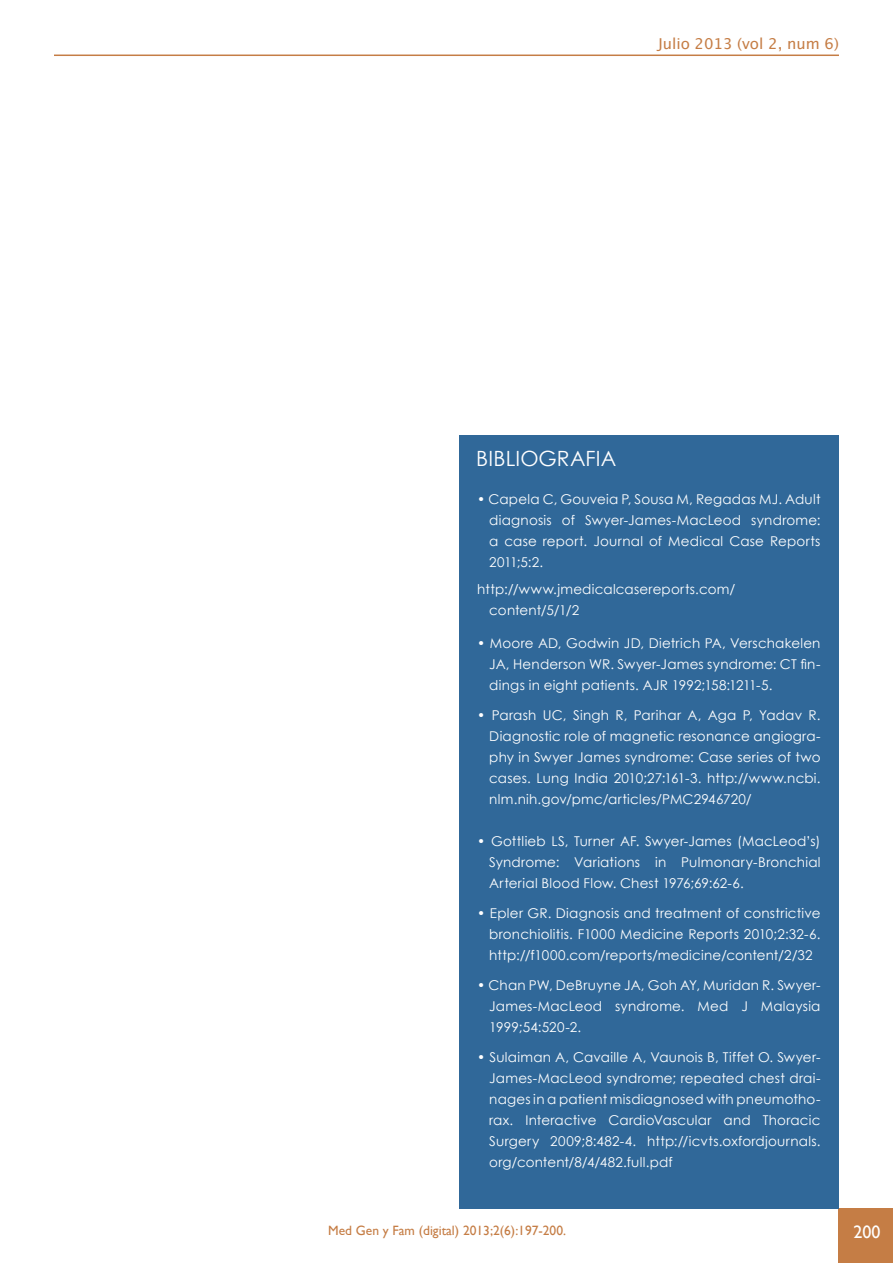
<style>
.page{position:relative;width:893px;height:1263px;background:#fff}
.page>*{position:absolute;margin:0;border:0;box-sizing:border-box;transform-origin:0 0}
.Bibliografía_título{font:21px "Century Gothic";letter-spacing:.005em;color:#fff}
.t1{font:18px "Gill Sans";color:#fff}
.t2{font:15px "Lucida Grande";color:#c57d45}
.Bibliografía{font:13.5px/21px "Century Gothic";letter-spacing:.015em;color:#fff;text-align:justify}
.t3{font:13.5px "Gill Sans";color:#c57d45}
</style>
<div class="page">
<hr style="left:54px;top:55px;width:785px;height:1px;background:#c57d45">
<div style="left:839px;top:1209px;width:54px;height:54px;background:#c57d45"></div>
<div style="left:459px;top:435px;width:380px;height:774px;background:#306899"></div>
<p class="t2" style="left:658px;top:35px;width:182px">Julio 2013 (vol 2, num 6)</p>
<p class="Bibliografía_título" style="left:476px;top:444px;width:141px">BIBLIOGRAFIA</p>
<p class="Bibliografía" style="left:489px;top:488px;width:333px;text-indent:-12px">• Capela C, Gouveia P, Sousa M, Regadas MJ. Adult diagnosis of Swyer-James-MacLeod syndrome: a case report. Journal of Medical Case Reports 2011;5:2.</p>
<p class="Bibliografía" style="left:489px;top:578px;width:248px;text-indent:-12px">http://www.jmedicalcasereports.com/ content/5/1/2</p>
<p class="Bibliografía" style="left:489px;top:632px;width:333px;text-indent:-12px">• Moore AD, Godwin JD, Dietrich PA, Verschakelen JA, Henderson WR. Swyer-James syndrome: CT fin&shy;dings in eight patients. AJR 1992;158:1211-5.</p>
<p class="Bibliografía" style="left:489px;top:704px;width:333px;text-indent:-12px">• Parash UC, Singh R, Parihar A, Aga P, Yadav R.<br>Diagnostic role of magnetic resonance angiogra&shy;phy in Swyer James syndrome: Case series of two cases. Lung India 2010;27:161-3. http://www.ncbi. nlm.nih.gov/pmc/articles/PMC2946720/</p>
<p class="Bibliografía" style="left:489px;top:830px;width:333px;text-indent:-12px">• Gottlieb LS, Turner AF. Swyer-James (MacLeod’s)<br>Syndrome: Variations in Pulmonary-Bronchial Arterial Blood Flow. Chest 1976;69:62-6.</p>
<p class="Bibliografía" style="left:489px;top:902px;width:333px;text-indent:-12px">• Epler GR. Diagnosis and treatment of constrictive bronchiolitis. F1000 Medicine Reports 2010;2:32-6. http://f1000.com/reports/medicine/content/2/32</p>
<p class="Bibliografía" style="left:489px;top:974px;width:333px;text-indent:-12px">• Chan PW, DeBruyne JA, Goh AY, Muridan R. Swyer-James-MacLeod syndrome. Med J Malaysia 1999;54:520-2.</p>
<p class="Bibliografía" style="left:489px;top:1046px;width:333px;text-indent:-12px">• Sulaiman A, Cavaille A, Vaunois B, Tiffet O. Swyer-James-MacLeod syndrome; repeated chest drai&shy;nages in a patient misdiagnosed with pneumotho&shy;rax. Interactive CardioVascular and Thoracic Surgery 2009;8:482-4. http://icvts.oxfordjournals. org/content/8/4/482.full.pdf</p>
<p class="t3" style="left:328px;top:1223px;width:239px">Med Gen y Fam (digital) 2013;2(6):197-200.</p>
<p class="t1" style="left:854px;top:1222px;width:28px">200</p>
</div>
